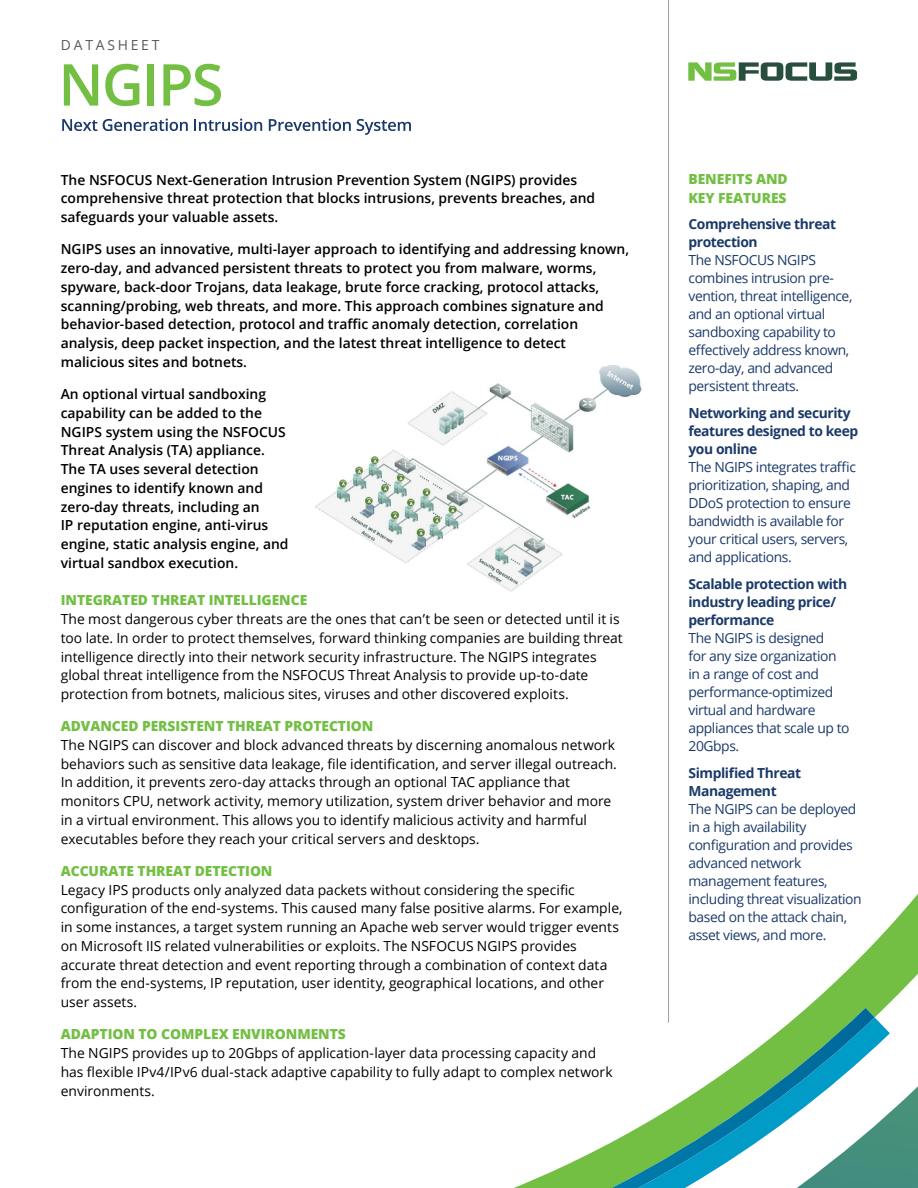
<style>
.page{position:relative;width:918px;height:1188px;background:#fff}
.page>*{position:absolute;margin:0;border:0;box-sizing:border-box;transform-origin:0 0}
.t1{font:13.8px/18.8px "Open Sans";color:#000}
.t2{font:600 13.8px/18.8px "Open Sans";color:#000}
.t3{font:13.8px/18px "Open Sans";letter-spacing:-.03em;color:#1b3a6a}
.t4{font:700 13.8px/18px "Open Sans";letter-spacing:-.03em;color:#1b3a6a}
.t5{font:800 13.8px/18.8px "Open Sans";letter-spacing:-.005em;color:#72bf44}
.t6{font:13.8px "Open Sans";letter-spacing:.2em;color:#58595b}
</style>
<div class="page">
<svg style="left:688px;top:62px;width:169px;height:19px"></svg>
<svg style="left:514px;top:894px;width:404px;height:294px"></svg>
<svg style="left:875px;top:1017px;width:43px;height:171px"></svg>
<svg style="left:612px;top:1008px;width:263px;height:180px"></svg>
<hr style="left:668px;top:0;width:1px;height:1023px;background:#9d9fa2">
<img style="left:315px;top:365px;width:327px;height:227px">
<svg style="left:64px;top:64px;width:34px;height:42px"></svg>
<svg style="left:105px;top:64px;width:34px;height:42px"></svg>
<div style="left:148px;top:64px;width:6px;height:42px;background:#72bf44"></div>
<svg style="left:163px;top:64px;width:58px;height:42px"></svg>
<svg style="left:62px;top:119px;width:35px;height:12px"></svg>
<svg style="left:103px;top:119px;width:85px;height:12px"></svg>
<svg style="left:194px;top:119px;width:68px;height:12px"></svg>
<svg style="left:269px;top:119px;width:82px;height:12px"></svg>
<svg style="left:357px;top:119px;width:54px;height:16px"></svg>
<p class="t6" style="left:61px;top:35px;width:100px">DATASHEET</p>
<p class="t2" style="left:61px;top:170px;width:536px">The NSFOCUS Next-Generation Intrusion Prevention System (NGIPS) provides comprehensive threat protection that blocks intrusions, prevents breaches, and safeguards your valuable assets.</p>
<p class="t2" style="left:61px;top:240px;width:570px">NGIPS uses an innovative, multi-layer approach to identifying and addressing known, zero-day, and advanced persistent threats to protect you from malware, worms, spyware, back-door Trojans, data leakage, brute force cracking, protocol attacks, scanning/probing, web threats, and more. This approach combines signature and behavior-based detection, protocol and traffic anomaly detection, correlation analysis, deep packet inspection, and the latest threat intelligence to detect malicious sites and botnets.</p>
<p class="t2" style="left:61px;top:384px;width:229px">An optional virtual sandboxing capability can be added to the<br>NGIPS system using the NSFOCUS<br>Threat Analysis (TA) appliance.<br>The TA uses several detection engines to identify known and zero-day threats, including an<br>IP reputation engine, anti-virus engine, static analysis engine, and virtual sandbox execution.</p>
<p class="t5" style="left:61px;top:590px;width:248px">INTEGRATED THREAT INTELLIGENCE</p>
<p class="t1" style="left:61px;top:609px;width:564px">The most dangerous cyber threats are the ones that can’t be seen or detected until it is too late. In order to protect themselves, forward thinking companies are building threat intelligence directly into their network security infrastructure. The NGIPS integrates global threat intelligence from the NSFOCUS Threat Analysis to provide up-to-date protection from botnets, malicious sites, viruses and other discovered exploits.</p>
<p class="t5" style="left:61px;top:716px;width:314px">ADVANCED PERSISTENT THREAT PROTECTION</p>
<p class="t1" style="left:61px;top:735px;width:558px">The NGIPS can discover and block advanced threats by discerning anomalous network behaviors such as sensitive data leakage, file identification, and server illegal outreach.<br>In addition, it prevents zero-day attacks through an optional TAC appliance that monitors CPU, network activity, memory utilization, system driver behavior and more in a virtual environment. This allows you to identify malicious activity and harmful executables before they reach your critical servers and desktops.</p>
<p class="t5" style="left:61px;top:861px;width:213px">ACCURATE THREAT DETECTION</p>
<p class="t1" style="left:61px;top:880px;width:563px">Legacy IPS products only analyzed data packets without considering the specific configuration of the end-systems. This caused many false positive alarms. For example, in some instances, a target system running an Apache web server would trigger events on Microsoft IIS related vulnerabilities or exploits. The NSFOCUS NGIPS provides accurate threat detection and event reporting through a combination of context data from the end-systems, IP reputation, user identity, geographical locations, and other user assets.</p>
<p class="t5" style="left:61px;top:1024px;width:287px">ADAPTION TO COMPLEX ENVIRONMENTS</p>
<p class="t1" style="left:61px;top:1043px;width:553px">The NGIPS provides up to 20Gbps of application-layer data processing capacity and has flexible IPv4/IPv6 dual-stack adaptive capability to fully adapt to complex network environments.</p>
<p class="t5" style="left:688px;top:169px;width:101px">BENEFITS AND<br>KEY FEATURES</p>
<p class="t4" style="left:688px;top:214px;width:149px">Comprehensive threat protection</p>
<p class="t3" style="left:688px;top:250px;width:165px">The NSFOCUS NGIPS combines intrusion pre&shy;vention, threat intelligence, and an optional virtual sandboxing capability to effectively address known, zero-day, and advanced persistent threats.</p>
<p class="t4" style="left:688px;top:403px;width:171px">Networking and security features designed to keep you online</p>
<p class="t3" style="left:688px;top:457px;width:169px">The NGIPS integrates traffic prioritization, shaping, and<br>DDoS protection to ensure bandwidth is available for your critical users, servers, and applications.</p>
<p class="t4" style="left:688px;top:574px;width:160px">Scalable protection with industry leading price/ performance</p>
<p class="t3" style="left:688px;top:628px;width:163px">The NGIPS is designed<br>for any size organization in a range of cost and performance-optimized virtual and hardware appliances that scale up to<br>20Gbps.</p>
<p class="t4" style="left:688px;top:763px;width:114px">Simplified Threat<br>Management</p>
<p class="t3" style="left:688px;top:799px;width:175px">The NGIPS can be deployed in a high availability configuration and provides advanced network management features, including threat visualization based on the attack chain, asset views, and more.</p>
</div>
